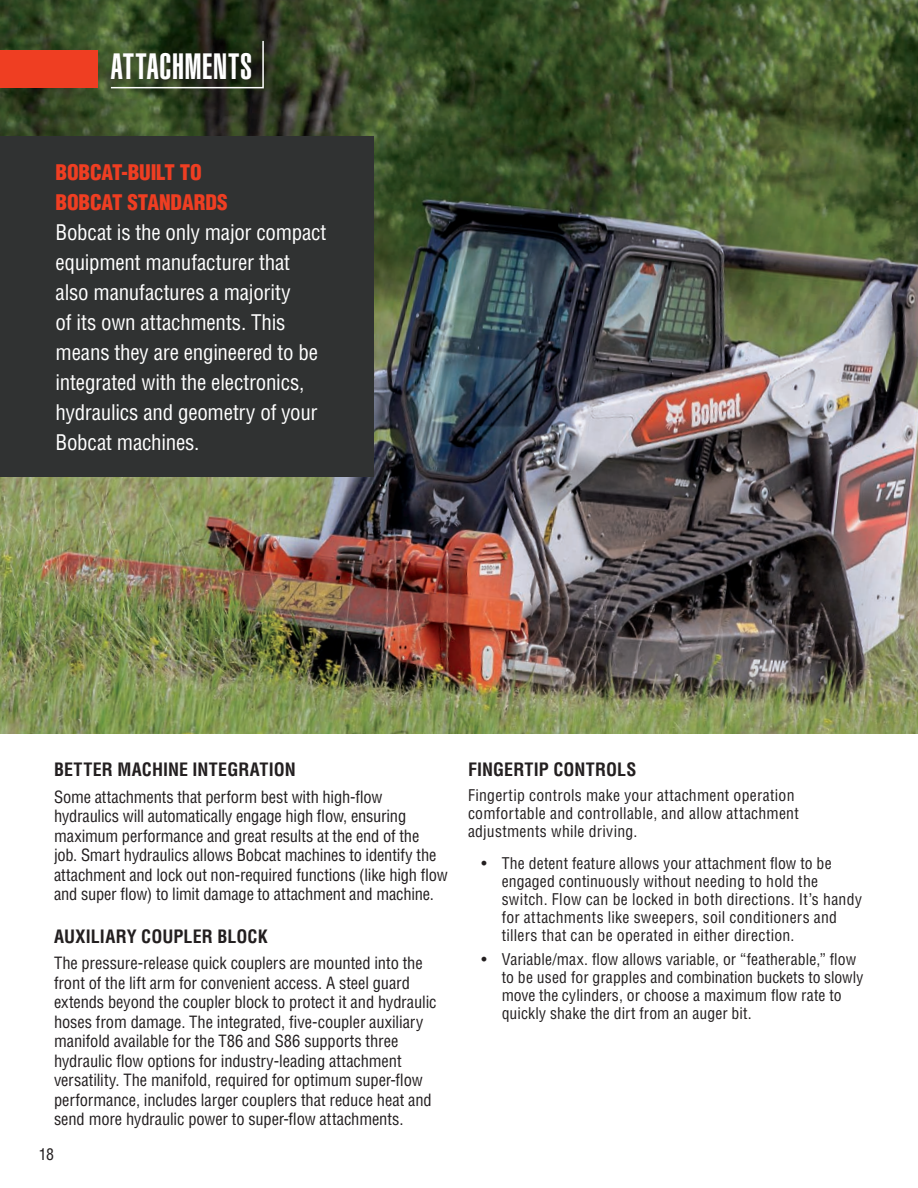
<style>
.page{position:relative;width:918px;height:1188px;background:#fff}
.page>*{position:absolute;margin:0;border:0;box-sizing:border-box;transform-origin:0 0}
.t1{font:900 extra-condensed 36px "Helvetica";letter-spacing:.02em;color:#fff}
.t2{font:condensed 21px/30px "Helvetica";letter-spacing:-.01em;color:#fff}
.t3{font:900 condensed 21px/30px "Helvetica";letter-spacing:-.01em;color:#ef3e22}
.t4{font:700 condensed 18px "Helvetica";letter-spacing:.005em;color:#231f20}
.t5{font:condensed 16.5px/19.5px "Helvetica";letter-spacing:-.01em;color:#231f20}
.t6{font:condensed 15.75px/18px "Helvetica";letter-spacing:.015em;color:#231f20}
</style>
<div class="page">
<img style="left:0;top:0;width:918px;height:733px">
<div style="left:0;top:136px;width:374px;height:340px;background:#303232"></div>
<div style="left:106px;top:36px;width:168px;height:62px;background:#231f20;opacity:.8"></div>
<svg style="left:109px;top:39px;width:156px;height:50px"></svg>
<div style="left:0;top:50px;width:97px;height:38px;background:#ef3e22"></div>
<h1 class="t1" style="left:111px;top:46px;width:143px">ATTACHMENTS</h1>
<p class="t3" style="left:56px;top:157px;width:173px">BOBCAT-BUILT TO<br>BOBCAT STANDARDS</p>
<p class="t2" style="left:56px;top:217px;width:272px">Bobcat is the only major compact equipment manufacturer that also manufactures a majority<br>of its own attachments. This means they are engineered to be integrated with the electronics, hydraulics and geometry of your<br>Bobcat machines.</p>
<p class="t4" style="left:54px;top:759px;width:243px">BETTER MACHINE INTEGRATION</p>
<p class="t5" style="left:54px;top:786px;width:395px">Some attachments that perform best with high-flow hydraulics will automatically engage high flow, ensuring maximum performance and great results at the end of the<br>job. Smart hydraulics allows Bobcat machines to identify the attachment and lock out non-required functions (like high flow and super flow) to limit damage to attachment and machine.</p>
<p class="t4" style="left:54px;top:925px;width:215px">AUXILIARY COUPLER BLOCK</p>
<p class="t5" style="left:54px;top:953px;width:384px">The pressure-release quick couplers are mounted into the front of the lift arm for convenient access. A steel guard extends beyond the coupler block to protect it and hydraulic hoses from damage. The integrated, five-coupler auxiliary manifold available for the T86 and S86 supports three hydraulic flow options for industry-leading attachment versatility. The manifold, required for optimum super-flow performance, includes larger couplers that reduce heat and send more hydraulic power to super-flow attachments.</p>
<p class="t6" style="left:39px;top:1145px;width:17px">18</p>
<p class="t4" style="left:468px;top:759px;width:170px">FINGERTIP CONTROLS</p>
<p class="t6" style="left:468px;top:786px;width:332px">Fingertip controls make your attachment operation comfortable and controllable, and allow attachment adjustments while driving.</p>
<p class="t6" style="left:502px;top:853px;width:362px;text-indent:-20px">• The detent feature allows your attachment flow to be engaged continuously without needing to hold the switch. Flow can be locked in both directions. It’s handy for attachments like sweepers, soil conditioners and tillers that can be operated in either direction.</p>
<p class="t6" style="left:502px;top:950px;width:363px;text-indent:-20px">• Variable/max. flow allows variable, or “featherable,” flow to be used for grapples and combination buckets to slowly move the cylinders, or choose a maximum flow rate to quickly shake the dirt from an auger bit.</p>
</div>
